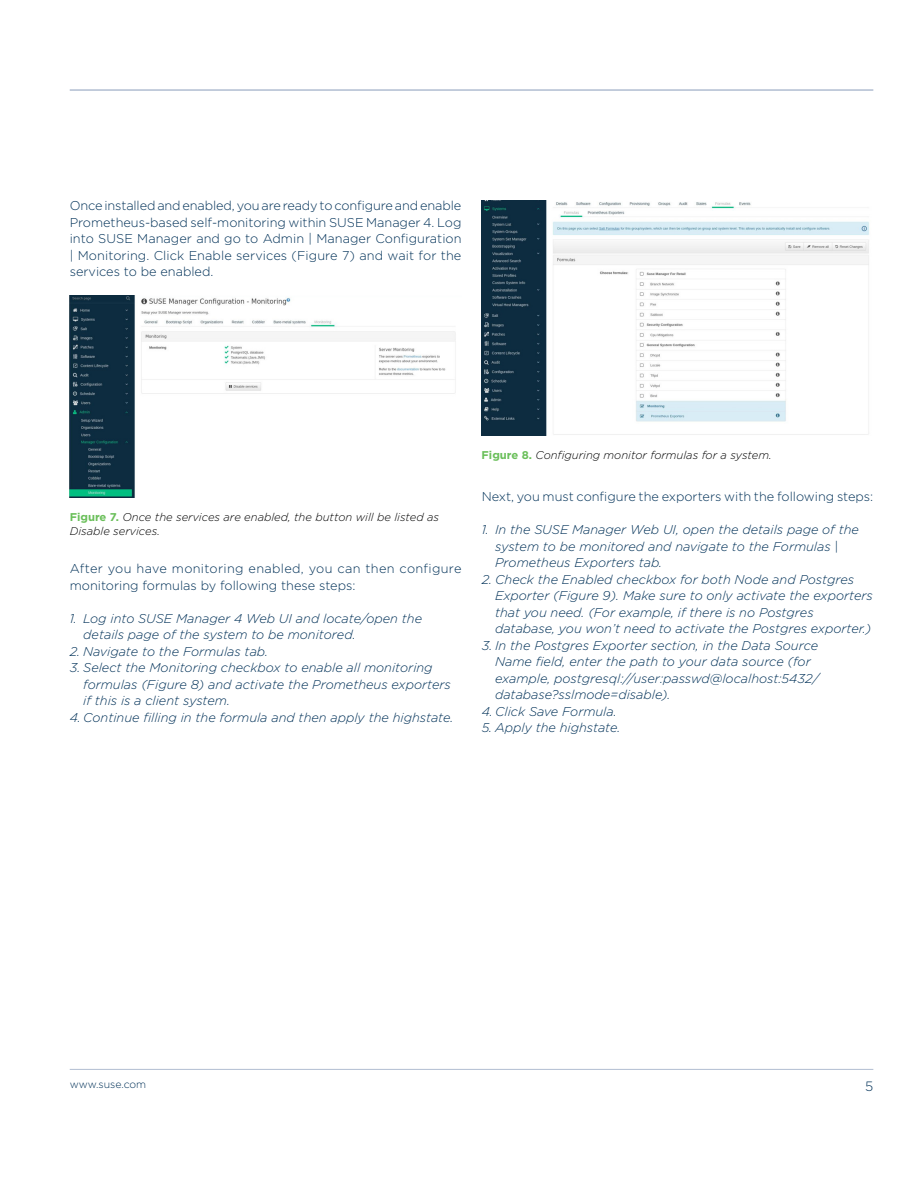
<style>
.page{position:relative;width:918px;height:1188px;background:#fff}
.page>*{position:absolute;margin:0;border:0;box-sizing:border-box;transform-origin:0 0}
.t1{font:300 13.5px "Gotham";color:#003158}
.body_8_5_11_indent_i{font:italic 300 12.75px/16.5px "Gotham";color:#003158}
.body_8_5_11{font:300 12.75px/16.5px "Gotham";color:#003158;text-align:justify}
.subhead_10_13-green{font:italic 300 11.25px/13.5px "Gotham";color:#000}
.t2{font:300 10.5px "Gotham";color:#003158}
.s1{font-weight:700;font-style:normal;color:#6abf5a}
</style>
<div class="page">
<hr style="left:70px;top:89px;width:803px;height:2px;background:#b1bdd1">
<hr style="left:70px;top:1069px;width:803px;height:1px;background:#b1bdd1">
<img style="left:70px;top:295px;width:386px;height:202px">
<img style="left:482px;top:200px;width:387px;height:235px">
<p class="body_8_5_11" style="left:70px;top:197px;width:393px">Once installed and enabled, you are ready to configure and enable Prometheus-based self-monitoring within SUSE Manager 4. Log into SUSE Manager and go to Admin | Manager Configuration | Monitoring. Click Enable services (Figure 7) and wait for the services to be enabled.</p>
<p class="subhead_10_13-green" style="left:70px;top:510px;width:371px"><span class="s1">Figure 7.</span> Once the services are enabled, the button will be listed as<br>Disable services.</p>
<p class="body_8_5_11" style="left:70px;top:560px;width:393px">After you have monitoring enabled, you can then configure monitoring formulas by following these steps:</p>
<p class="body_8_5_11_indent_i" style="left:83px;top:610px;width:340px;text-indent:-14px">1. Log into SUSE Manager 4 Web UI and locate/open the details page of the system to be monitored.</p>
<p class="body_8_5_11_indent_i" style="left:70px;top:643px;width:200px">2. Navigate to the Formulas tab.</p>
<p class="body_8_5_11_indent_i" style="left:83px;top:660px;width:369px;text-indent:-14px">3. Select the Monitoring checkbox to enable all monitoring formulas (Figure 8) and activate the Prometheus exporters if this is a client system.</p>
<p class="body_8_5_11_indent_i" style="left:70px;top:709px;width:385px">4. Continue filling in the formula and then apply the highstate.</p>
<p class="subhead_10_13-green" style="left:482px;top:448px;width:292px"><span class="s1">Figure 8.</span> Configuring monitor formulas for a system.</p>
<p class="body_8_5_11" style="left:482px;top:488px;width:393px">Next, you must configure the exporters with the following steps:</p>
<p class="body_8_5_11_indent_i" style="left:495px;top:522px;width:365px;text-indent:-14px">1. In the SUSE Manager Web UI, open the details page of the system to be monitored and navigate to the Formulas |<br>Prometheus Exporters tab.</p>
<p class="body_8_5_11_indent_i" style="left:495px;top:571px;width:379px;text-indent:-14px">2. Check the Enabled checkbox for both Node and Postgres Exporter (Figure 9). Make sure to only activate the exporters that you need. (For example, if there is no Postgres database, you won’t need to activate the Postgres exporter.)</p>
<p class="body_8_5_11_indent_i" style="left:495px;top:637px;width:326px;text-indent:-14px">3. In the Postgres Exporter section, in the Data Source Name field, enter the path to your data source (for example, postgresql://user:passwd@localhost:5432/ database?sslmode=disable).</p>
<p class="body_8_5_11_indent_i" style="left:482px;top:703px;width:137px">4. Click Save Formula.</p>
<p class="body_8_5_11_indent_i" style="left:482px;top:720px;width:140px">5. Apply the highstate.</p>
<p class="t2" style="left:70px;top:1078px;width:78px">www.suse.com</p>
<p class="t1" style="left:865px;top:1077px;width:10px">5</p>
</div>
